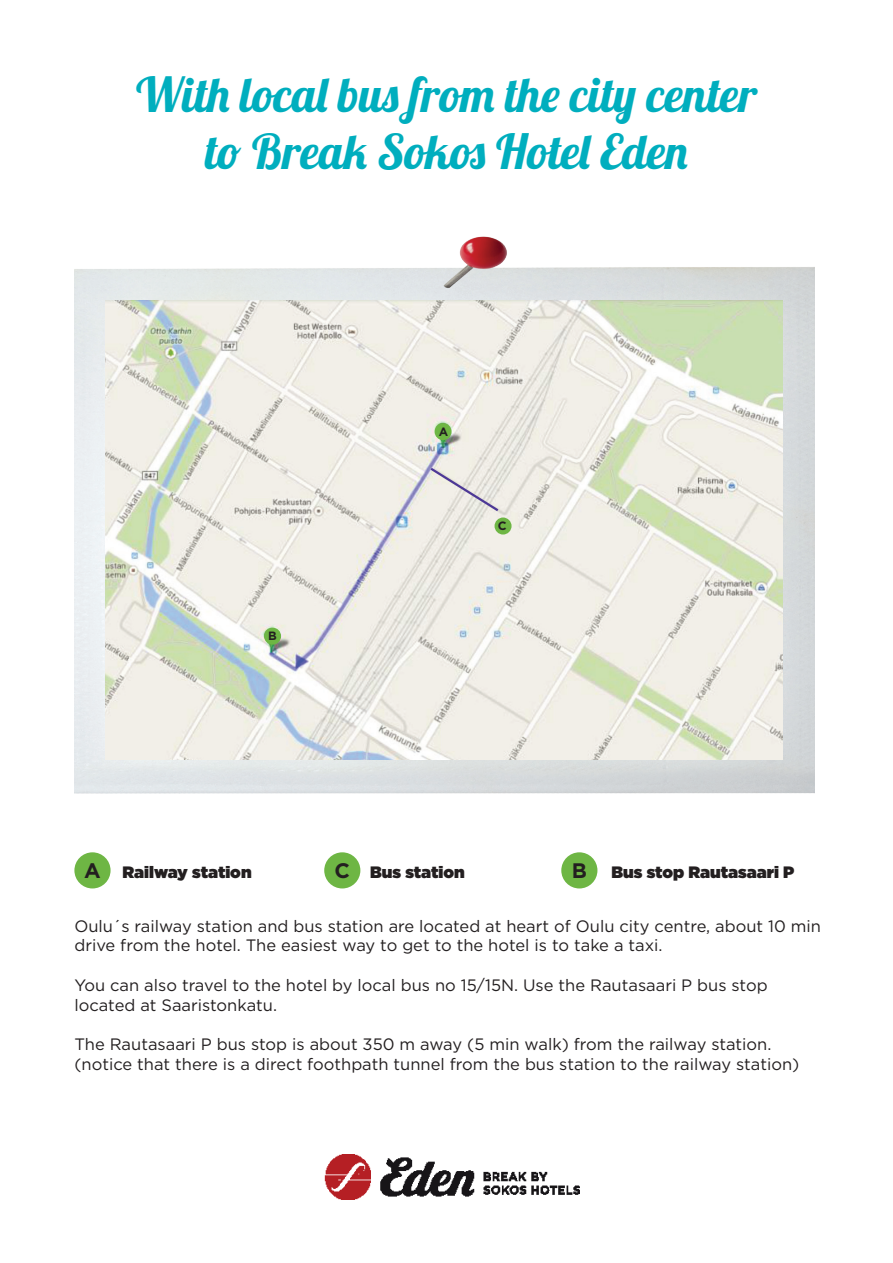
<style>
.page{position:relative;width:893px;height:1263px;background:#fff}
.page>*{position:absolute;margin:0;border:0;box-sizing:border-box;transform-origin:0 0}
.t1{font:48px/57.6px "Lobster";color:#00aebe;text-align:center}
.t2{font:700 21px "Gotham";color:#231f20}
.t3{font:16.5px/19.8px "Gotham";color:#231f20}
.t4{font:900 16.5px "Gotham";color:#231f20}
.t5{font:700 12px "Gotham";color:#231f20}
</style>
<div class="page">
<img style="left:324px;top:1154px;width:255px;height:46px">
<img style="left:74px;top:236px;width:740px;height:557px">
<img style="left:106px;top:300px;width:677px;height:459px">
<div style="left:74px;top:852px;width:37px;height:36px;background:#6eb644;border-radius:50%"></div>
<div style="left:561px;top:852px;width:36px;height:36px;background:#6eb644;border-radius:50%"></div>
<div style="left:324px;top:852px;width:36px;height:36px;background:#6eb644;border-radius:50%"></div>
<div style="left:495px;top:517px;width:17px;height:17px;background:#6eb644;border-radius:50%"></div>
<div style="left:264px;top:628px;width:17px;height:17px;background:#6eb644;border-radius:50%"></div>
<div style="left:435px;top:423px;width:17px;height:17px;background:#6eb644;border-radius:50%"></div>
<svg style="left:428px;top:466px;width:73px;height:47px;background:#e2dfdd"></svg>
<h1 class="t1" style="left:136px;top:65px;width:623px">With local bus from the city center to Break Sokos Hotel Eden</h1>
<p class="t5" style="left:268px;top:629px;width:10px">B</p>
<p class="t5" style="left:439px;top:424px;width:11px">A</p>
<p class="t5" style="left:498px;top:519px;width:10px">C</p>
<p class="t2" style="left:84px;top:857px;width:18px">A</p>
<p class="t2" style="left:335px;top:857px;width:17px">C</p>
<p class="t2" style="left:572px;top:857px;width:17px">B</p>
<p class="t4" style="left:122px;top:860px;width:131px">Railway station</p>
<p class="t4" style="left:370px;top:860px;width:96px">Bus station</p>
<p class="t4" style="left:612px;top:860px;width:184px">Bus stop Rautasaari P</p>
<p class="t3" style="left:74px;top:916px;width:748px">Oulu´s railway station and bus station are located at heart of Oulu city centre, about 10 min drive from the hotel. The easiest way to get to the hotel is to take a taxi.</p>
<p class="t3" style="left:74px;top:975px;width:695px">You can also travel to the hotel by local bus no 15/15N. Use the Rautasaari P bus stop located at Saaristonkatu.</p>
<p class="t3" style="left:74px;top:1034px;width:726px">The Rautasaari P bus stop is about 350 m away (5 min walk) from the railway station. (notice that there is a direct foothpath tunnel from the bus station to the railway station)</p>
</div>
